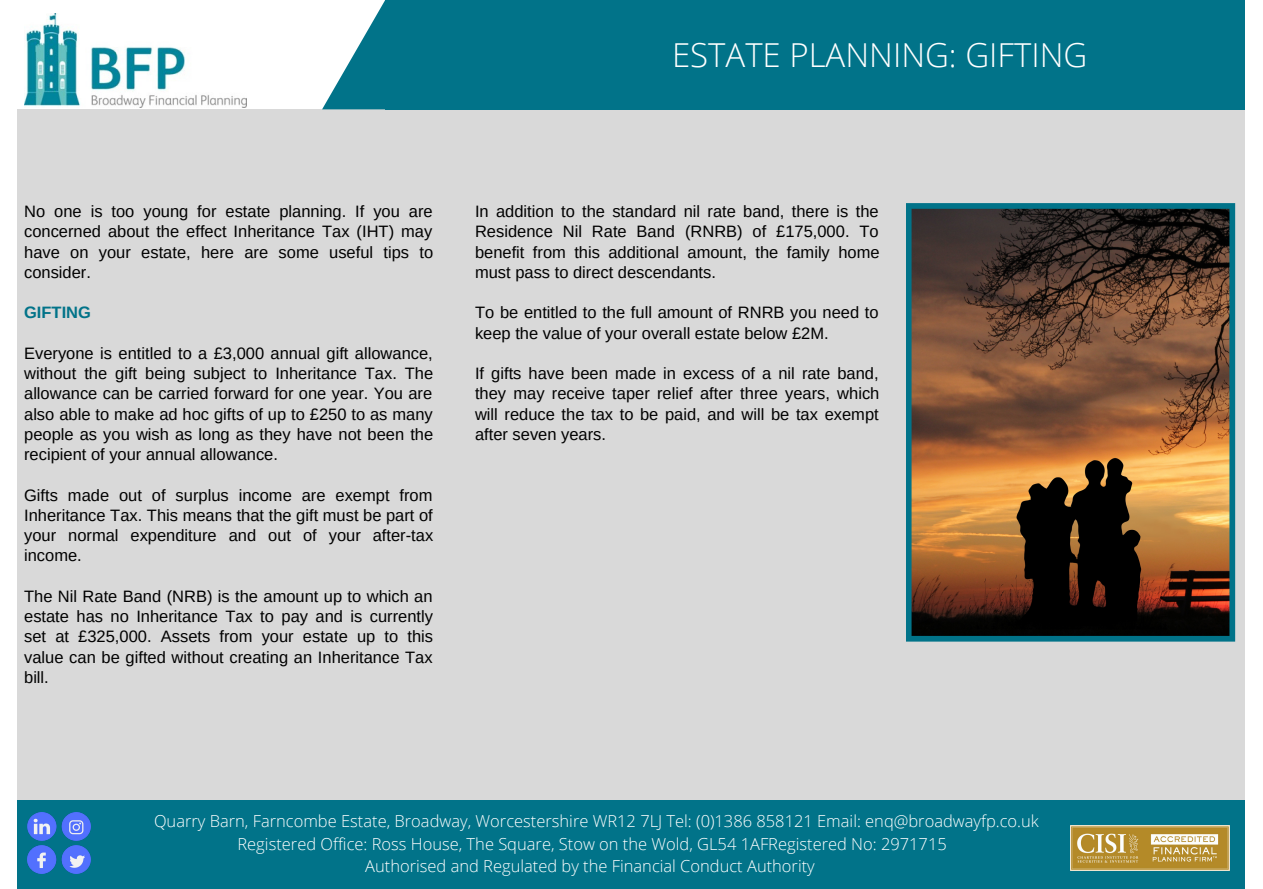
<style>
.page{position:relative;width:1263px;height:889px;background:#fff}
.page>*{position:absolute;margin:0;border:0;box-sizing:border-box;transform-origin:0 0}
.t1{font:300 33px "Open Sans";color:#fff}
.t2{font:16.5px/20.2px "Arimo";color:#000;text-align:justify}
.t3{font:300 16.5px "Open Sans";color:#fff}
.t4{font:700 16.5px "Arimo";color:#017389}
</style>
<div class="page">
<img style="left:24px;top:14px;width:223px;height:93px">
<div style="left:17px;top:109px;width:1227px;height:691px;background:#d9d9d9"></div>
<div style="left:17px;top:800px;width:1227px;height:88px;background:#017389"></div>
<img style="left:1070px;top:826px;width:159px;height:45px">
<div style="left:385px;top:0;width:859px;height:109px;background:#017389"></div>
<svg style="left:322px;top:0;width:63px;height:109px"></svg>
<svg style="left:906px;top:203px;width:329px;height:438px;background:#6a4c32"></svg>
<img style="left:27px;top:812px;width:63px;height:62px">
<p class="t1" style="left:672px;top:31px;width:417px">ESTATE PLANNING: GIFTING</p>
<p class="t2" style="left:24px;top:201px;width:411px">No one is too young for estate planning. If you are concerned about the effect Inheritance Tax (IHT) may have on your estate, here are some useful tips to consider.</p>
<p class="t4" style="left:24px;top:303px;width:68px">GIFTING</p>
<p class="t2" style="left:24px;top:343px;width:411px">Everyone is entitled to a £3,000 annual gift allowance, without the gift being subject to Inheritance Tax. The allowance can be carried forward for one year. You are also able to make ad hoc gifts of up to £250 to as many people as you wish as long as they have not been the recipient of your annual allowance.</p>
<p class="t2" style="left:24px;top:485px;width:411px">Gifts made out of surplus income are exempt from Inheritance Tax. This means that the gift must be part of your normal expenditure and out of your after-tax income.</p>
<p class="t2" style="left:24px;top:586px;width:411px">The Nil Rate Band (NRB) is the amount up to which an estate has no Inheritance Tax to pay and is currently set at £325,000. Assets from your estate up to this value can be gifted without creating an Inheritance Tax bill.</p>
<p class="t2" style="left:475px;top:201px;width:406px">In addition to the standard nil rate band, there is the Residence Nil Rate Band (RNRB) of £175,000. To benefit from this additional amount, the family home must pass to direct descendants.</p>
<p class="t2" style="left:475px;top:303px;width:405px">To be entitled to the full amount of RNRB you need to keep the value of your overall estate below £2M.</p>
<p class="t2" style="left:475px;top:363px;width:406px">If gifts have been made in excess of a nil rate band, they may receive taper relief after three years, which will reduce the tax to be paid, and will be tax exempt after seven years.</p>
<p class="t3" style="left:154px;top:809px;width:886px">Quarry Barn, Farncombe Estate, Broadway, Worcestershire WR12 7LJ Tel: (0)1386 858121 Email: enq@broadwayfp.co.uk</p>
<p class="t3" style="left:237px;top:832px;width:711px">Registered Office: Ross House, The Square, Stow on the Wold, GL54 1AFRegistered No: 2971715</p>
<p class="t3" style="left:365px;top:854px;width:451px">Authorised and Regulated by the Financial Conduct Authority</p>
</div>
